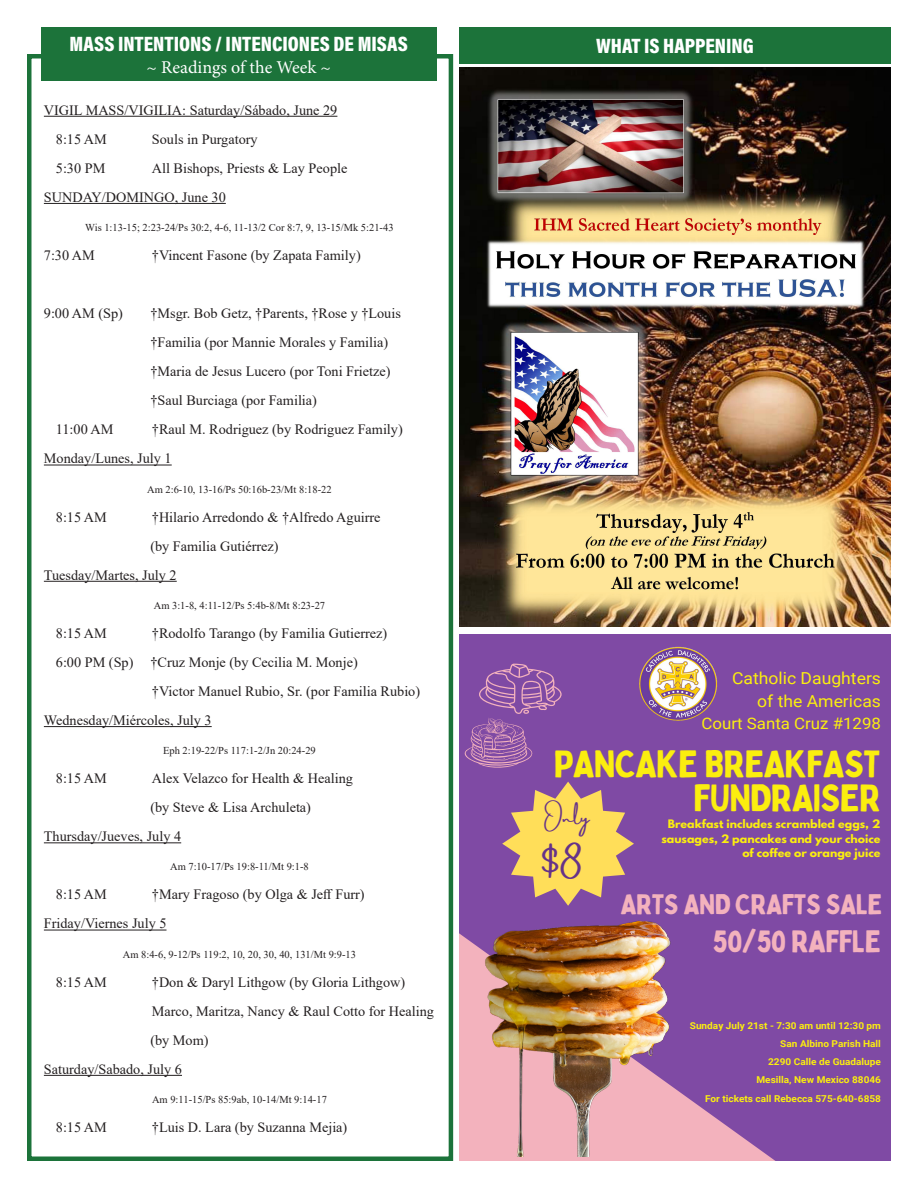
<style>
.page{position:relative;width:918px;height:1188px;background:#fff}
.page>*{position:absolute;margin:0;border:0;box-sizing:border-box;transform-origin:0 0}
.t1{font:37.5px "Bobby Jones";letter-spacing:-.02em;color:#fbee0f;scale:1.06 1}
.t2{font:33.6px "Amsterdam Three";color:#653289;scale:1.06 1}
.t3{font:30.6px "Bobby Jones";letter-spacing:-.02em;color:#f3b2bd;scale:1.06 1}
.t4{font:27.9px "Bobby Jones";letter-spacing:-.02em;color:#f3b2bd;scale:1.06 1}
.t5{font:900 21px "Acumin Pro Cond";color:#fff}
.t6{font:18px "Minion Pro";color:#fff}
.t7{font:16.8px "Amsterdam Three";color:#653289;scale:1.06 1}
.t8{font:16.5px/23px "Roboto";color:#fbee0f;text-align:right;scale:1.06 1}
.t9{font:15.9px "Roboto";color:#fbee0f;scale:1.06 1}
.t10{font:14.25px "Times New Roman";color:#231f20}
.t11{font:10.5px "Times New Roman";color:#231f20}
.t12{font:700 10.35px/14.2px "League Spartan";color:#fbee0f;text-align:right;scale:1.06 1}
.t13{font:700 9.45px "Roboto";color:#fbee0f;scale:1.06 1}
</style>
<div class="page">
<div style="left:459px;top:27px;width:432px;height:37px;background:#1c733a"></div>
<div style="left:27px;top:54px;width:426px;height:1107px;border:4px solid #1c733a"></div>
<div style="left:41px;top:27px;width:396px;height:54px;background:#1c733a"></div>
<hr style="left:44px;top:116px;width:293px;height:1px;background:#231f20">
<hr style="left:44px;top:203px;width:182px;height:1px;background:#231f20">
<hr style="left:44px;top:465px;width:128px;height:1px;background:#231f20">
<hr style="left:44px;top:581px;width:133px;height:1px;background:#231f20">
<hr style="left:44px;top:726px;width:168px;height:1px;background:#231f20">
<hr style="left:44px;top:842px;width:137px;height:1px;background:#231f20">
<hr style="left:44px;top:930px;width:123px;height:1px;background:#231f20">
<hr style="left:44px;top:1075px;width:138px;height:1px;background:#231f20">
<img style="left:459px;top:68px;width:432px;height:559px">
<div style="left:459px;top:635px;width:432px;height:526px;background:#7f4aa4"></div>
<img style="left:459px;top:920px;width:311px;height:237px">
<svg style="left:464px;top:664px;width:98px;height:104px"></svg>
<svg style="left:502px;top:782px;width:132px;height:124px"></svg>
<img style="left:639px;top:646px;width:79px;height:75px">
<p class="t5" style="left:70px;top:30px;width:340px">MASS INTENTIONS / INTENCIONES DE MISAS</p>
<p class="t5" style="left:596px;top:32px;width:159px">WHAT IS HAPPENING</p>
<p class="t6" style="left:147px;top:55px;width:186px">~ Readings of the Week ~</p>
<p class="t10" style="left:44px;top:100px;width:295px">VIGIL MASS/VIGILIA: Saturday/Sábado, June 29</p>
<p class="t10" style="left:56px;top:129px;width:53px">8:15 AM</p>
<p class="t10" style="left:152px;top:129px;width:107px">Souls in Purgatory</p>
<p class="t10" style="left:56px;top:158px;width:51px">5:30 PM</p>
<p class="t10" style="left:152px;top:158px;width:197px">All Bishops, Priests &amp; Lay People</p>
<p class="t10" style="left:44px;top:187px;width:183px">SUNDAY/DOMINGO, June 30</p>
<p class="t11" style="left:85px;top:220px;width:310px">Wis 1:13-15; 2:23-24/Ps 30:2, 4-6, 11-13/2 Cor 8:7, 9, 13-15/Mk 5:21-43</p>
<p class="t10" style="left:44px;top:245px;width:53px">7:30 AM</p>
<p class="t10" style="left:152px;top:245px;width:210px">†Vincent Fasone (by Zapata Family)</p>
<p class="t10" style="left:44px;top:303px;width:81px">9:00 AM (Sp)</p>
<p class="t10" style="left:150px;top:303px;width:252px">†Msgr. Bob Getz, †Parents, †Rose y †Louis</p>
<p class="t10" style="left:150px;top:332px;width:239px">†Familia (por Mannie Morales y Familia)</p>
<p class="t10" style="left:150px;top:361px;width:242px">†Maria de Jesus Lucero (por Toni Frietze)</p>
<p class="t10" style="left:150px;top:391px;width:168px">†Saul Burciaga (por Familia)</p>
<p class="t10" style="left:56px;top:420px;width:59px">11:00 AM</p>
<p class="t10" style="left:152px;top:420px;width:252px">†Raul M. Rodriguez (by Rodriguez Family)</p>
<p class="t10" style="left:44px;top:449px;width:129px">Monday/Lunes, July 1</p>
<p class="t11" style="left:147px;top:482px;width:186px">Am 2:6-10, 13-16/Ps 50:16b-23/Mt 8:18-22</p>
<p class="t10" style="left:56px;top:507px;width:53px">8:15 AM</p>
<p class="t10" style="left:152px;top:507px;width:230px">†Hilario Arredondo &amp; †Alfredo Aguirre</p>
<p class="t10" style="left:150px;top:536px;width:130px">(by Familia Gutiérrez)</p>
<p class="t10" style="left:44px;top:565px;width:134px">Tuesday/Martes, July 2</p>
<p class="t11" style="left:154px;top:598px;width:173px">Am 3:1-8, 4:11-12/Ps 5:4b-8/Mt 8:23-27</p>
<p class="t10" style="left:56px;top:623px;width:53px">8:15 AM</p>
<p class="t10" style="left:152px;top:623px;width:237px">†Rodolfo Tarango (by Familia Gutierrez)</p>
<p class="t10" style="left:56px;top:652px;width:303px">6:00 PM (Sp) †Cruz Monje (by Cecilia M. Monje)</p>
<p class="t10" style="left:152px;top:681px;width:270px">†Victor Manuel Rubio, Sr. (por Familia Rubio)</p>
<p class="t10" style="left:44px;top:710px;width:169px">Wednesday/Miércoles, July 3</p>
<p class="t11" style="left:163px;top:743px;width:154px">Eph 2:19-22/Ps 117:1-2/Jn 20:24-29</p>
<p class="t10" style="left:56px;top:768px;width:53px">8:15 AM</p>
<p class="t10" style="left:152px;top:768px;width:203px">Alex Velazco for Health &amp; Healing</p>
<p class="t10" style="left:150px;top:797px;width:162px">(by Steve &amp; Lisa Archuleta)</p>
<p class="t10" style="left:44px;top:826px;width:139px">Thursday/Jueves, July 4</p>
<p class="t11" style="left:170px;top:859px;width:140px">Am 7:10-17/Ps 19:8-11/Mt 9:1-8</p>
<p class="t10" style="left:56px;top:885px;width:53px">8:15 AM</p>
<p class="t10" style="left:152px;top:885px;width:214px">†Mary Fragoso (by Olga &amp; Jeff Furr)</p>
<p class="t10" style="left:44px;top:914px;width:124px">Friday/Viernes July 5</p>
<p class="t11" style="left:123px;top:947px;width:235px">Am 8:4-6, 9-12/Ps 119:2, 10, 20, 30, 40, 131/Mt 9:9-13</p>
<p class="t10" style="left:56px;top:972px;width:53px">8:15 AM</p>
<p class="t10" style="left:152px;top:972px;width:255px">†Don &amp; Daryl Lithgow (by Gloria Lithgow)</p>
<p class="t10" style="left:152px;top:1001px;width:284px">Marco, Maritza, Nancy &amp; Raul Cotto for Healing</p>
<p class="t10" style="left:150px;top:1030px;width:60px">(by Mom)</p>
<p class="t10" style="left:44px;top:1059px;width:140px">Saturday/Sabado, July 6</p>
<p class="t11" style="left:152px;top:1092px;width:176px">Am 9:11-15/Ps 85:9ab, 10-14/Mt 9:14-17</p>
<p class="t10" style="left:56px;top:1117px;width:53px">8:15 AM</p>
<p class="t10" style="left:152px;top:1117px;width:197px">†Luis D. Lara (by Suzanna Mejia)</p>
<p class="t8" style="left:732px;top:666px;width:142px">Catholic Daughters of the Americas</p>
<p class="t9" style="left:702px;top:712px;width:171px">Court Santa Cruz #1298</p>
<p class="t1" style="left:554px;top:739px;width:310px">PANCAKE BREAKFAST</p>
<p class="t7" style="left:546px;top:808px;width:43px">Only</p>
<p class="t2" style="left:542px;top:847px;width:40px">$8</p>
<p class="t1" style="left:693px;top:773px;width:178px">FUNDRAISER</p>
<p class="t12" style="left:661px;top:817px;width:208px">Breakfast includes scrambled eggs, 2 sausages, 2 pancakes and your choice of coffee or orange juice</p>
<p class="t4" style="left:620px;top:886px;width:249px">ARTS AND CRAFTS SALE</p>
<p class="t3" style="left:713px;top:921px;width:160px">50/50 RAFFLE</p>
<p class="t13" style="left:690px;top:1019px;width:182px">Sunday July 21st - 7:30 am until 12:30 pm</p>
<p class="t13" style="left:780px;top:1037px;width:96px">San Albino Parish Hall</p>
<p class="t13" style="left:768px;top:1055px;width:108px">2290 Calle de Guadalupe</p>
<p class="t13" style="left:756px;top:1073px;width:119px">Mesilla, New Mexico 88046</p>
<p class="t13" style="left:705px;top:1092px;width:168px">For tickets call Rebecca 575-640-6858</p>
</div>
